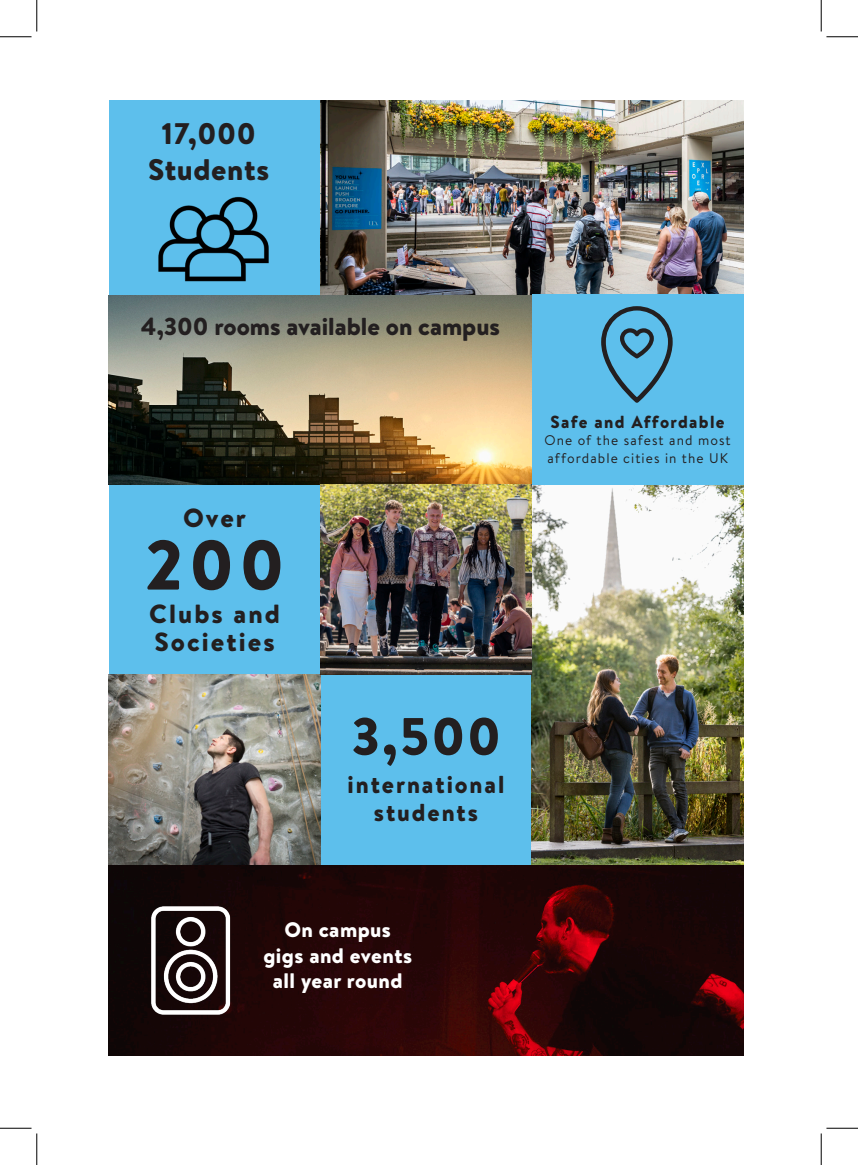
<style>
.page{position:relative;width:858px;height:1165px;background:#fff}
.page>*{position:absolute;margin:0;border:0;box-sizing:border-box;transform-origin:0 0}
.t1{font:900 70px "Brandon Text";color:#231f20}
.t2{font:900 52.5px "Brandon Text";color:#231f20}
.t3{font:900 29.75px "Brandon Text";letter-spacing:.02em;color:#231f20}
.t4{font:900 26.25px/28px "Brandon Text";letter-spacing:.08em;color:#231f20}
.t5{font:900 24.5px "Brandon Text";color:#231f20}
.t6{font:900 24.5px "Brandon Text";letter-spacing:.08em;color:#231f20}
.t7{font:900 21px "Brandon Text";letter-spacing:.02em;color:#fff}
.t8{font:900 17.5px "Brandon Text";letter-spacing:.08em;color:#231f20}
.t9{font:14px/17.5px "Brandon Text";letter-spacing:.08em;color:#231f20}
</style>
<div class="page">
<div style="left:109px;top:100px;width:211px;height:195px;background:#5dbfec"></div>
<div style="left:109px;top:484px;width:211px;height:191px;background:#5dbfec"></div>
<div style="left:320px;top:674px;width:211px;height:191px;background:#5dbfec"></div>
<img style="left:320px;top:100px;width:423px;height:195px">
<img style="left:109px;top:295px;width:423px;height:189px">
<img style="left:109px;top:675px;width:211px;height:190px">
<img style="left:531px;top:484px;width:212px;height:381px">
<img style="left:320px;top:484px;width:211px;height:190px">
<img style="left:109px;top:865px;width:634px;height:191px">
<img style="left:141px;top:905px;width:90px;height:110px">
<img style="left:158px;top:196px;width:111px;height:86px">
<div style="left:532px;top:294px;width:211px;height:191px;background:#5dbfec"></div>
<svg style="left:601px;top:306px;width:72px;height:97px"></svg>
<hr style="left:0;top:36px;width:32px;height:1px;background:#000">
<hr style="left:826px;top:36px;width:31px;height:1px;background:#000">
<hr style="left:0;top:1128px;width:32px;height:1px;background:#000">
<hr style="left:826px;top:1128px;width:31px;height:1px;background:#000">
<hr style="left:36px;top:0;width:1px;height:32px;background:#000">
<hr style="left:36px;top:1133px;width:1px;height:32px;background:#000">
<hr style="left:820px;top:0;width:1px;height:32px;background:#000">
<hr style="left:820px;top:1133px;width:1px;height:32px;background:#000">
<p class="t3" style="left:161px;top:113px;width:96px">17,000</p>
<p class="t3" style="left:148px;top:149px;width:122px">Students</p>
<p class="t5" style="left:141px;top:309px;width:360px">4,300 rooms available on campus</p>
<p class="t4" style="left:183px;top:503px;width:64px">Over</p>
<p class="t1" style="left:145px;top:516px;width:141px">200</p>
<p class="t4" style="left:149px;top:599px;width:132px">Clubs and<br>Societies</p>
<p class="t2" style="left:351px;top:699px;width:151px">3,500</p>
<p class="t6" style="left:347px;top:767px;width:158px">international</p>
<p class="t6" style="left:374px;top:795px;width:106px">students</p>
<p class="t7" style="left:284px;top:915px;width:108px">On campus</p>
<p class="t7" style="left:263px;top:940px;width:150px">gigs and events</p>
<p class="t7" style="left:273px;top:965px;width:131px">all year round</p>
<p class="t8" style="left:550px;top:409px;width:175px">Safe and Affordable</p>
<p class="t9" style="left:544px;top:431px;width:188px">One of the safest and most affordable cities in the UK</p>
</div>
